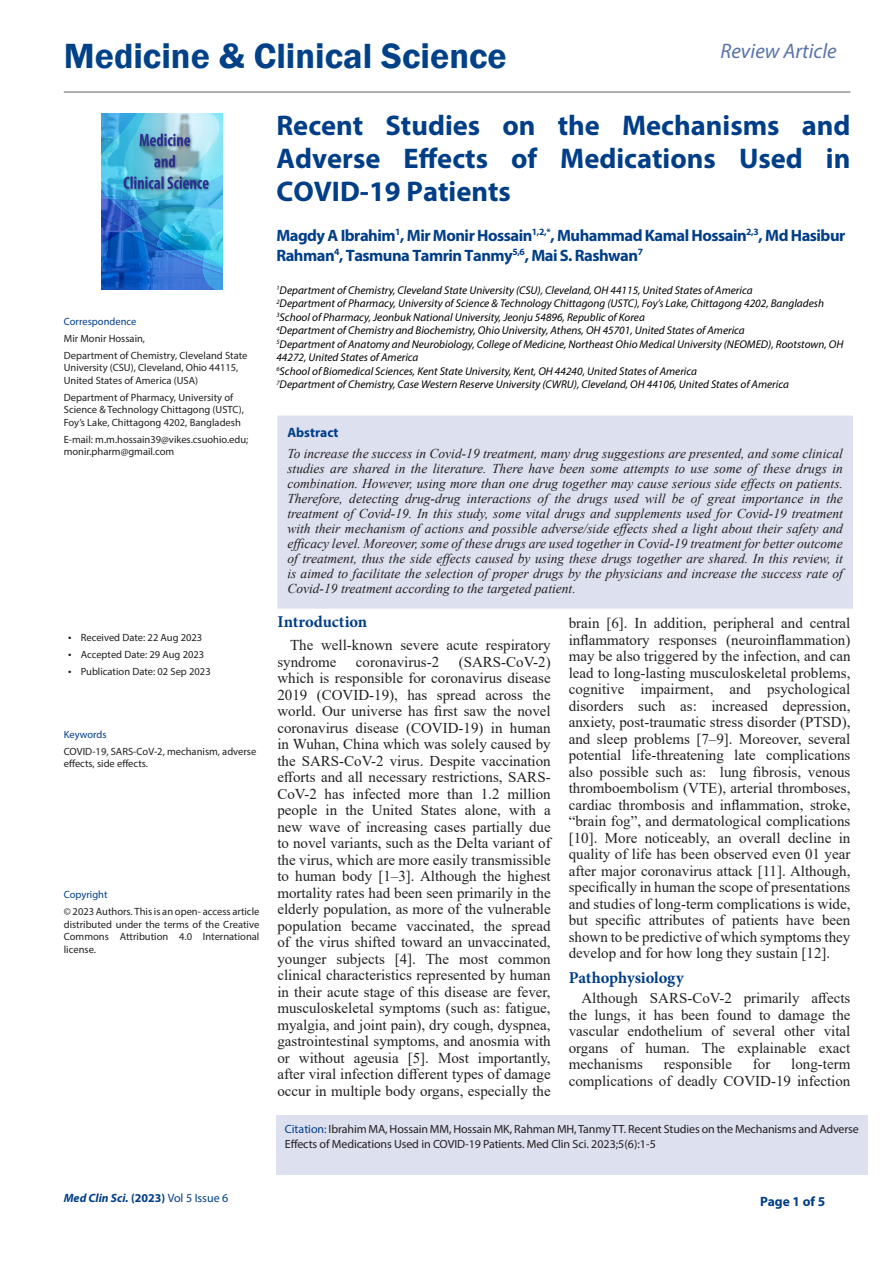
<style>
.page{position:relative;width:893px;height:1263px;background:#fff}
.page>*{position:absolute;margin:0;border:0;box-sizing:border-box;transform-origin:0 0}
.t1{font:600 36px "Franklin Gothic";color:#004188}
.t2{font:700 28.5px/33px "Myriad Pro";color:#003e88;text-align:justify}
.t3{font:italic 21px "Myriad Pro";color:#5a74aa}
.t4{font:700 16.5px/19.8px "Myriad Pro";letter-spacing:-.03em;color:#003e88}
.t5{font:700 16.5px "Minion Pro";letter-spacing:-.005em;color:#003e88}
.t6{font:15px/16.5px "Times New Roman";color:#231f20;text-align:justify}
.t7{font:italic 13.5px/15px "Times New Roman";color:#231f20;text-align:justify}
.t8{font:700 13.5px "Myriad Pro";color:#003e88}
.t9{font:italic 700 12px "Myriad Pro";color:#003e88}
.t10{font:11.85px/15px "Myriad Pro";letter-spacing:-.01em;color:#231f20}
.t11{font:italic 11.25px/13.5px "Myriad Pro";color:#000}
.t12{font:10.5px/12.6px "Myriad Pro";color:#231f20}
.t13{font:10.5px "Myriad Pro";color:#003e88}
.s1{font-size:12px}
.s2{color:#003e88}
.s3{font-style:normal}
.s4{font-weight:400;font-style:normal}
</style>
<div class="page">
<div style="left:276px;top:1115px;width:591px;height:60px;background:#dde0ef"></div>
<img style="left:101px;top:114px;width:121px;height:175px">
<hr style="left:64px;top:91px;width:786px;height:2px;background:#939598">
<div style="left:278px;top:416px;width:574px;height:192px;background:#dde0ef"></div>
<div style="left:277px;top:416px;width:576px;height:193px;border:2px solid #dde0ef"></div>
<h1 class="t1" style="left:64px;top:34px;width:445px">Medicine &amp; Clinical Science</h1>
<h3 class="t3" style="left:720px;top:38px;width:118px">Review Article</h3>
<p class="t13" style="left:64px;top:315px;width:74px">Correspondence</p>
<p class="t12" style="left:64px;top:332px;width:83px">Mir Monir Hossain,</p>
<p class="t12" style="left:64px;top:349px;width:185px">Department of Chemistry, Cleveland State<br>University (CSU), Cleveland, Ohio 44115,<br>United States of America (USA)</p>
<p class="t12" style="left:64px;top:391px;width:182px">Department of Pharmacy, University of<br>Science &amp; Technology Chittagong (USTC),<br>Foy’s Lake, Chittagong 4202, Bangladesh</p>
<p class="t12" style="left:64px;top:433px;width:186px">E-mail: m.m.hossain39@vikes.csuohio.edu; monir.pharm@gmail.com</p>
<p class="t12" style="left:68px;top:631px;width:136px"><span class="s1">•</span> Received Date: 22 Aug 2023</p>
<p class="t12" style="left:68px;top:648px;width:138px"><span class="s1">•</span> Accepted Date: 29 Aug 2023</p>
<p class="t12" style="left:68px;top:665px;width:144px"><span class="s1">•</span> Publication Date: 02 Sep 2023</p>
<p class="t13" style="left:64px;top:728px;width:44px">Keywords</p>
<p class="t12" style="left:64px;top:745px;width:194px">COVID-19, SARS-CoV-2, mechanism, adverse effects, side effects.</p>
<p class="t13" style="left:64px;top:888px;width:45px">Copyright</p>
<p class="t12" style="left:64px;top:905px;width:197px;text-align:justify">© 2023 Authors. This is an open- access article distributed under the terms of the Creative Commons Attribution 4.0 International license.</p>
<p class="t2" style="left:276px;top:108px;width:576px">Recent Studies on the Mechanisms and Adverse Effects of Medications Used in COVID-19 Patients</p>
<p class="t4" style="left:276px;top:225px;width:570px">Magdy A Ibrahim<sup>1</sup>, Mir Monir Hossain<sup>1,2,*</sup>, Muhammad Kamal Hossain<sup>2,3</sup>, Md Hasibur<br>Rahman<sup>4</sup>, Tasmuna Tamrin Tanmy<sup>5,6</sup>, Mai S. Rashwan<sup>7</sup></p>
<p class="t11" style="left:276px;top:283px;width:478px"><sup>1</sup>Department of Chemistry, Cleveland State University (CSU), Cleveland, OH 44115, United States of America</p>
<p class="t11" style="left:276px;top:297px;width:549px"><sup>2</sup>Department of Pharmacy, University of Science &amp; Technology Chittagong (USTC), Foy’s Lake, Chittagong 4202, Bangladesh</p>
<p class="t11" style="left:276px;top:310px;width:370px"><sup>3</sup>School of Pharmacy, Jeonbuk National University, Jeonju 54896, Republic of Korea</p>
<p class="t11" style="left:276px;top:324px;width:470px"><sup>4</sup>Department of Chemistry and Biochemistry, Ohio University, Athens, OH 45701, United States of America</p>
<p class="t11" style="left:276px;top:337px;width:569px"><sup>5</sup>Department of Anatomy and Neurobiology, College of Medicine, Northeast Ohio Medical University (NEOMED), Rootstown, OH<br>44272, United States of America</p>
<p class="t11" style="left:276px;top:364px;width:422px"><sup>6</sup>School of Biomedical Sciences, Kent State University, Kent, OH 44240, United States of America</p>
<p class="t11" style="left:276px;top:378px;width:514px"><sup>7</sup>Department of Chemistry, Case Western Reserve University (CWRU), Cleveland, OH 44106, United States of America</p>
<p class="t8" style="left:287px;top:423px;width:53px">Abstract</p>
<p class="t7" style="left:287px;top:446px;width:557px">To increase the success in Covid-19 treatment, many drug suggestions are presented, and some clinical studies are shared in the literature. There have been some attempts to use some of these drugs in combination. However, using more than one drug together may cause serious side effects on patients.<br>Therefore, detecting drug-drug interactions of the drugs used will be of great importance in the treatment of Covid-19. In this study, some vital drugs and supplements used for Covid-19 treatment with their mechanism of actions and possible adverse/side effects shed a light about their safety and efficacy level. Moreover, some of these drugs are used together in Covid-19 treatment for better outcome of treatment, thus the side effects caused by using these drugs together are shared. In this review, it is aimed to facilitate the selection of proper drugs by the physicians and increase the success rate of Covid-19 treatment according to the targeted patient.</p>
<p class="t5" style="left:277px;top:610px;width:91px">Introduction</p>
<p class="t6" style="left:277px;top:636px;width:275px;text-indent:13px">The well-known severe acute respiratory syndrome</p>
<p class="t6" style="left:569px;top:614px;width:283px">brain [6]. In addition, peripheral and central inflammatory responses (neuroinflammation) may be also triggered by the infection, and can lead to long-lasting musculoskeletal problems, cognitive impairment, and psychological disorders such as: increased depression, anxiety, post-traumatic stress disorder (PTSD), and sleep problems [7–9]. Moreover, several potential life-threatening late complications also possible such as: lung fibrosis, venous thromboembolism (VTE), arterial thromboses, cardiac thrombosis and inflammation, stroke, “brain fog”, and dermatological complications [10]. More noticeably, an overall decline in quality of life has been observed even 01 year after major coronavirus attack [11]. Although, specifically in human the scope of presentations and studies of long-term complications is wide, but specific attributes of patients have been shown to be predictive of which symptoms they develop and for how long they sustain [12].</p>
<p class="t5" style="left:569px;top:966px;width:117px">Pathophysiology</p>
<p class="t6" style="left:569px;top:989px;width:283px;text-indent:13px">Although SARS-CoV-2 primarily affects the lungs, it has been found to damage the vascular endothelium of several other vital organs of human. The explainable exact mechanisms</p>
<p class="t6" style="left:277px;top:653px;width:275px;text-indent:181px">(SARS-CoV-2) which is responsible for coronavirus disease 2019 (COVID-19), has spread across the world. Our universe has first saw the novel coronavirus disease (COVID-19) in human in Wuhan, China which was solely caused by the SARS-CoV-2 virus. Despite vaccination efforts and all necessary restrictions, SARS-CoV-2 has infected more than 1.2 million people in the United States alone, with a new wave of increasing cases partially due to novel variants, such as the Delta variant of the virus, which are more easily transmissible to human body [1–3]. Although the highest mortality rates had been seen primarily in the elderly population, as more of the vulnerable population became vaccinated, the spread of the virus shifted toward an unvaccinated, younger subjects [4]. The most common clinical characteristics represented by human in their acute stage of this disease are fever, musculoskeletal symptoms (such as: fatigue, myalgia, and joint pain), dry cough, dyspnea, gastrointestinal symptoms, and anosmia with or without ageusia [5]. Most importantly, after viral infection different types of damage occur in multiple body organs, especially the</p>
<p class="t6" style="left:356px;top:653px;width:85px">coronavirus-2</p>
<p class="t6" style="left:569px;top:1055px;width:283px;text-align:right">long-term<br>complications of deadly COVID-19 infection</p>
<p class="t6" style="left:664px;top:1055px;width:70px">responsible</p>
<p class="t6" style="left:753px;top:1055px;width:19px">for</p>
<p class="t10" style="left:285px;top:1121px;width:575px"><span class="s2">Citation:</span> Ibrahim MA, Hossain MM, Hossain MK, Rahman MH, Tanmy TT. Recent Studies on the Mechanisms and Adverse<br>Effects of Medications Used in COVID-19 Patients. Med Clin Sci. 2023;5(6):1-5</p>
<p class="t9" style="left:64px;top:1190px;width:166px">Med Clin Sci. <span class="s3">(2023)</span> <span class="s4">Vol 5 Issue 6</span></p>
<p class="t8" style="left:760px;top:1192px;width:67px">Page 1 of 5</p>
</div>
